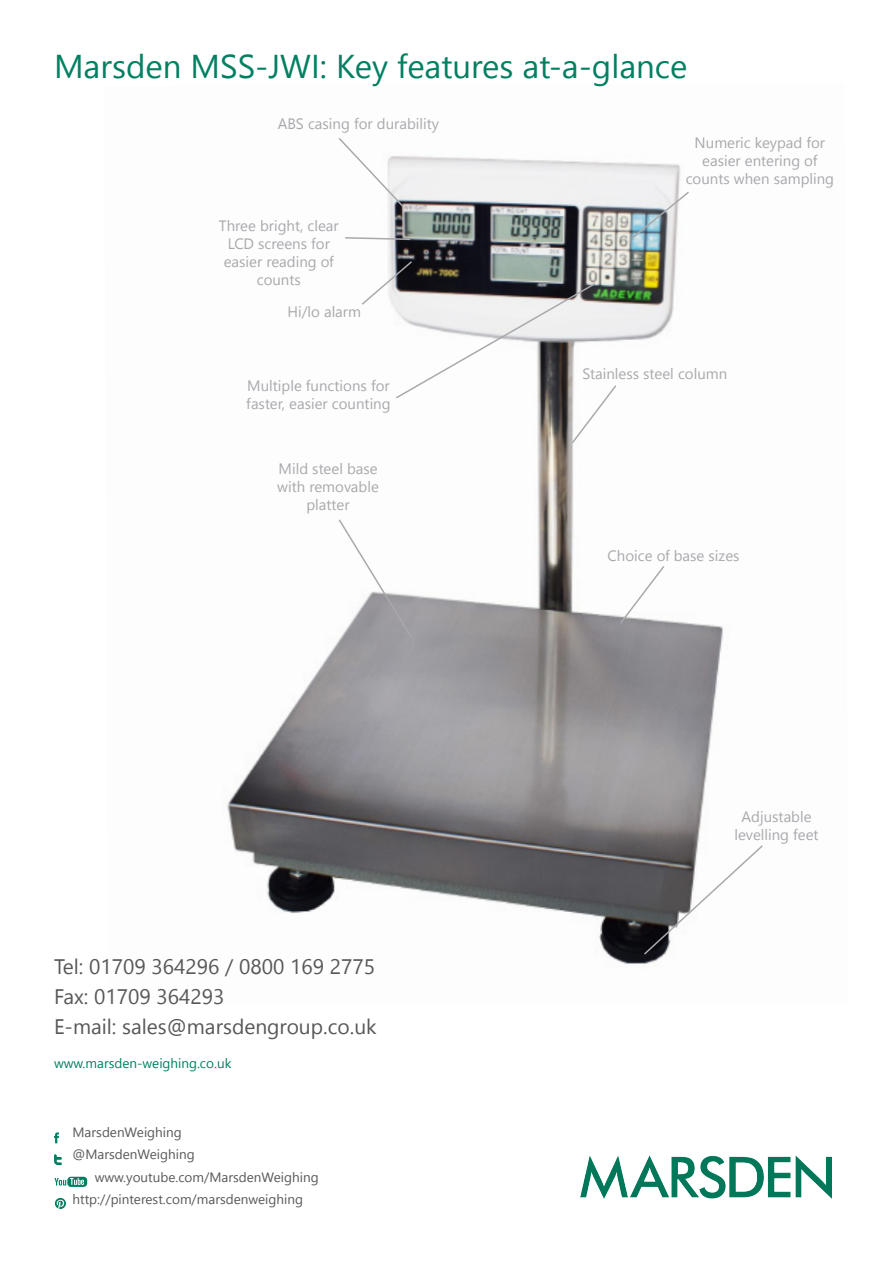
<style>
.page{position:relative;width:893px;height:1263px;background:#fff}
.page>*{position:absolute;margin:0;border:0;box-sizing:border-box;transform-origin:0 0}
.t1{font:33px "Leelawadee UI";color:#008061}
.t2{font:21px/30px "Leelawadee UI";color:#57585a}
.t3{font:15px/18px "Leelawadee UI";color:#a8a9ad;text-align:center}
.t4{font:13.5px "Leelawadee UI";color:#57585a}
.t5{font:13.5px "Leelawadee UI";color:#008061}
</style>
<div class="page">
<img style="left:227px;top:156px;width:496px;height:810px">
<svg style="left:54px;top:1154px;width:8px;height:11px"></svg>
<svg style="left:54px;top:1132px;width:5px;height:11px"></svg>
<svg style="left:54px;top:1177px;width:33px;height:10px"></svg>
<svg style="left:55px;top:1198px;width:11px;height:11px"></svg>
<img style="left:580px;top:1156px;width:252px;height:43px">
<svg style="left:630px;top:190px;width:61px;height:50px"></svg>
<svg style="left:337px;top:518px;width:76px;height:121px"></svg>
<svg style="left:337px;top:138px;width:68px;height:70px"></svg>
<svg style="left:344px;top:236px;width:68px;height:5px"></svg>
<svg style="left:642px;top:844px;width:121px;height:112px"></svg>
<svg style="left:360px;top:260px;width:258px;height:185px"></svg>
<svg style="left:618px;top:564px;width:48px;height:61px"></svg>
<h1 class="t1" style="left:54px;top:43px;width:635px">Marsden MSS-JWI: Key features at-a-glance</h1>
<p class="t3" style="left:278px;top:114px;width:163px">ABS casing for durability</p>
<p class="t3" style="left:219px;top:216px;width:121px">Three bright, clear<br>LCD screens for easier reading of counts</p>
<p class="t3" style="left:287px;top:302px;width:75px">Hi/lo alarm</p>
<p class="t3" style="left:246px;top:376px;width:146px;text-align:left">Multiple functions for faster, easier counting</p>
<p class="t3" style="left:277px;top:459px;width:103px">Mild steel base with removable platter</p>
<h2 class="t2" style="left:54px;top:950px;width:324px">Tel: 01709 364296 / 0800 169 2775<br>Fax: 01709 364293<br>E-mail: sales@marsdengroup.co.uk</h2>
<p class="t5" style="left:54px;top:1054px;width:179px">www.marsden-weighing.co.uk</p>
<p class="t4" style="left:72px;top:1122px;width:111px">MarsdenWeighing</p>
<p class="t4" style="left:72px;top:1145px;width:124px">@MarsdenWeighing</p>
<p class="t4" style="left:95px;top:1167px;width:225px">www.youtube.com/MarsdenWeighing</p>
<p class="t4" style="left:72px;top:1190px;width:232px">http://pinterest.com/marsdenweighing</p>
<p class="t3" style="left:686px;top:133px;width:150px">Numeric keypad for easier entering of counts when sampling</p>
<p class="t3" style="left:583px;top:364px;width:146px">Stainless steel column</p>
<p class="t3" style="left:608px;top:545px;width:133px">Choice of base sizes</p>
<p class="t3" style="left:734px;top:807px;width:86px">Adjustable levelling feet</p>
</div>
